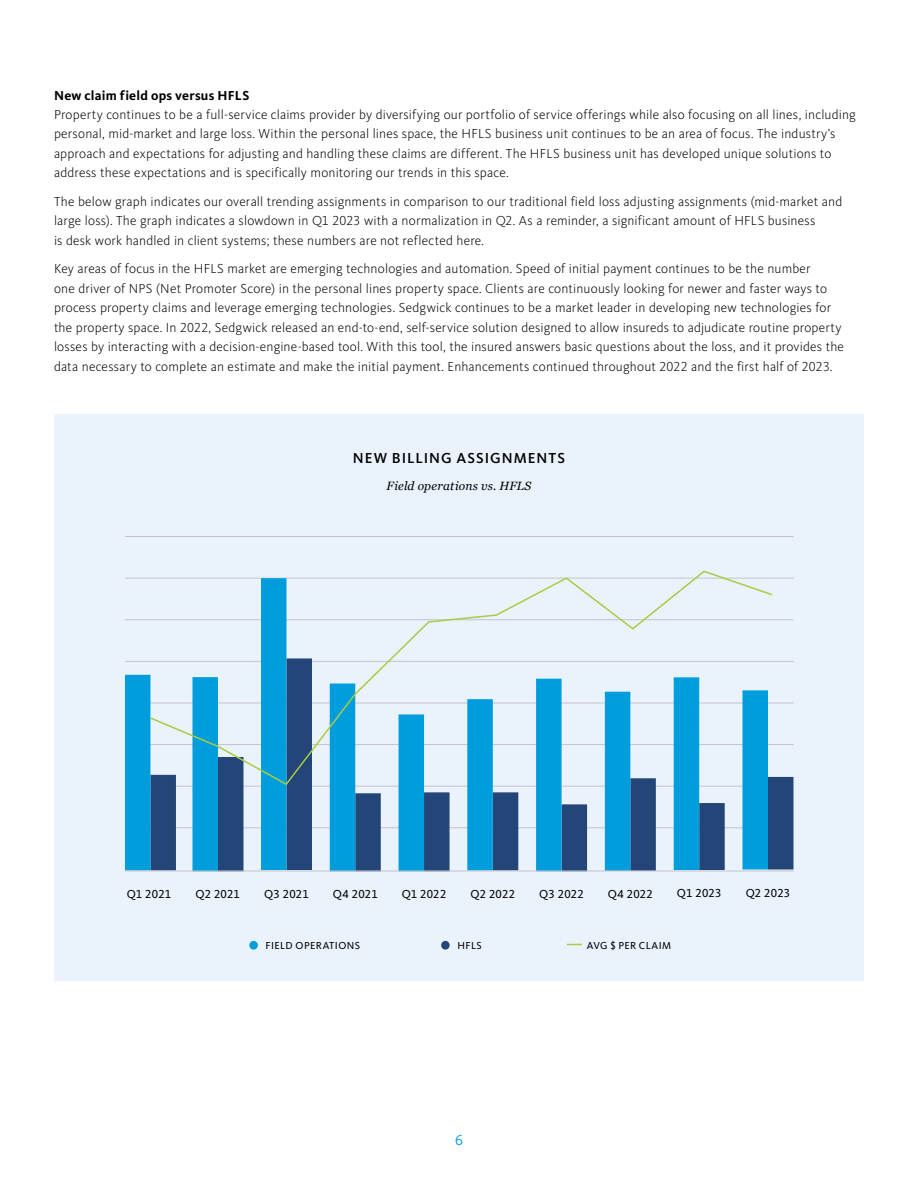
<style>
.page{position:relative;width:918px;height:1188px;background:#fff}
.page>*{position:absolute;margin:0;border:0;box-sizing:border-box;transform-origin:0 0}
.t1{font:500 15px "Kievit OT";letter-spacing:.065em;color:#000}
.t2{font:15px "Kievit OT";color:#009ddc}
.t3{font:300 13.5px/19.5px "Kievit OT";letter-spacing:.01em;color:#000}
.t4{font:700 13.5px "Kievit OT";letter-spacing:.02em;color:#000}
.t5{font:12px "Kievit OT";letter-spacing:.015em;color:#000}
.t6{font:italic 12px "Georgia";letter-spacing:.02em;color:#000}
.t7{font:10.5px "Kievit OT";letter-spacing:.035em;color:#000}
</style>
<div class="page">
<div style="left:54px;top:414px;width:810px;height:567px;background:#eaf2fb"></div>
<hr style="left:125px;top:536px;width:669px;height:1px;background:#c5c3c7">
<hr style="left:125px;top:578px;width:669px;height:1px;background:#c5c3c7">
<hr style="left:125px;top:619px;width:668px;height:1px;background:#c5c3c7">
<hr style="left:125px;top:661px;width:669px;height:1px;background:#c5c3c7">
<hr style="left:125px;top:703px;width:669px;height:1px;background:#c5c3c7">
<hr style="left:125px;top:744px;width:669px;height:1px;background:#c5c3c7">
<hr style="left:125px;top:786px;width:669px;height:1px;background:#c5c3c7">
<hr style="left:125px;top:827px;width:669px;height:1px;background:#c5c3c7">
<div style="left:249px;top:941px;width:9px;height:9px;background:#009ddc;border-radius:50%"></div>
<div style="left:441px;top:941px;width:9px;height:9px;background:#244578;border-radius:50%"></div>
<svg style="left:567px;top:944px;width:15px;height:1px"></svg>
<div style="left:150px;top:775px;width:26px;height:95px;background:#244578"></div>
<div style="left:125px;top:675px;width:25px;height:195px;background:#009ddc"></div>
<div style="left:218px;top:757px;width:25px;height:114px;background:#244578"></div>
<div style="left:192px;top:677px;width:26px;height:194px;background:#009ddc"></div>
<div style="left:286px;top:658px;width:26px;height:212px;background:#244578"></div>
<div style="left:261px;top:578px;width:25px;height:292px;background:#009ddc"></div>
<div style="left:355px;top:793px;width:26px;height:78px;background:#244578"></div>
<div style="left:330px;top:684px;width:25px;height:187px;background:#009ddc"></div>
<div style="left:424px;top:792px;width:26px;height:79px;background:#244578"></div>
<div style="left:399px;top:714px;width:25px;height:157px;background:#009ddc"></div>
<div style="left:493px;top:792px;width:25px;height:78px;background:#244578"></div>
<div style="left:467px;top:699px;width:26px;height:171px;background:#009ddc"></div>
<div style="left:562px;top:804px;width:25px;height:67px;background:#244578"></div>
<div style="left:536px;top:679px;width:26px;height:192px;background:#009ddc"></div>
<div style="left:630px;top:778px;width:26px;height:93px;background:#244578"></div>
<div style="left:605px;top:692px;width:25px;height:179px;background:#009ddc"></div>
<hr style="left:125px;top:871px;width:669px;height:1px;background:#c5c3c7">
<div style="left:699px;top:803px;width:26px;height:67px;background:#244578"></div>
<div style="left:674px;top:677px;width:25px;height:193px;background:#009ddc"></div>
<div style="left:768px;top:777px;width:25px;height:92px;background:#244578"></div>
<div style="left:742px;top:690px;width:26px;height:179px;background:#009ddc"></div>
<svg style="left:149px;top:570px;width:625px;height:216px"></svg>
<p class="t4" style="left:54px;top:87px;width:197px">New claim field ops versus HFLS</p>
<p class="t3" style="left:54px;top:105px;width:803px">Property continues to be a full-service claims provider by diversifying our portfolio of service offerings while also focusing on all lines, including personal, mid-market and large loss. Within the personal lines space, the HFLS business unit continues to be an area of focus. The industry’s approach and expectations for adjusting and handling these claims are different. The HFLS business unit has developed unique solutions to address these expectations and is specifically monitoring our trends in this space.</p>
<p class="t3" style="left:54px;top:192px;width:790px">The below graph indicates our overall trending assignments in comparison to our traditional field loss adjusting assignments (mid-market and large loss). The graph indicates a slowdown in Q1 2023 with a normalization in Q2. As a reminder, a significant amount of HFLS business<br>is desk work handled in client systems; these numbers are not reflected here.</p>
<p class="t3" style="left:54px;top:259px;width:792px">Key areas of focus in the HFLS market are emerging technologies and automation. Speed of initial payment continues to be the number<br>one driver of NPS (Net Promoter Score) in the personal lines property space. Clients are continuously looking for newer and faster ways to process property claims and leverage emerging technologies. Sedgwick continues to be a market leader in developing new technologies for the property space. In 2022, Sedgwick released an end-to-end, self-service solution designed to allow insureds to adjudicate routine property losses by interacting with a decision-engine-based tool. With this tool, the insured answers basic questions about the loss, and it provides the data necessary to complete an estimate and make the initial payment. Enhancements continued throughout 2022 and the first half of 2023.</p>
<p class="t1" style="left:353px;top:449px;width:214px">NEW BILLING ASSIGNMENTS</p>
<p class="t6" style="left:387px;top:477px;width:146px">Field operations vs. HFLS</p>
<p class="t5" style="left:127px;top:887px;width:46px">Q1 2021</p>
<p class="t5" style="left:195px;top:887px;width:46px">Q2 2021</p>
<p class="t5" style="left:264px;top:887px;width:46px">Q3 2021</p>
<p class="t5" style="left:333px;top:887px;width:46px">Q4 2021</p>
<p class="t5" style="left:402px;top:887px;width:46px">Q1 2022</p>
<p class="t5" style="left:470px;top:887px;width:46px">Q2 2022</p>
<p class="t5" style="left:539px;top:887px;width:46px">Q3 2022</p>
<p class="t5" style="left:608px;top:887px;width:47px">Q4 2022</p>
<p class="t5" style="left:677px;top:886px;width:46px">Q1 2023</p>
<p class="t5" style="left:746px;top:886px;width:46px">Q2 2023</p>
<p class="t7" style="left:266px;top:939px;width:96px">FIELD OPERATIONS</p>
<p class="t7" style="left:457px;top:939px;width:26px">HFLS</p>
<p class="t7" style="left:587px;top:939px;width:86px">AVG $ PER CLAIM</p>
<p class="t2" style="left:455px;top:1131px;width:9px">6</p>
</div>
